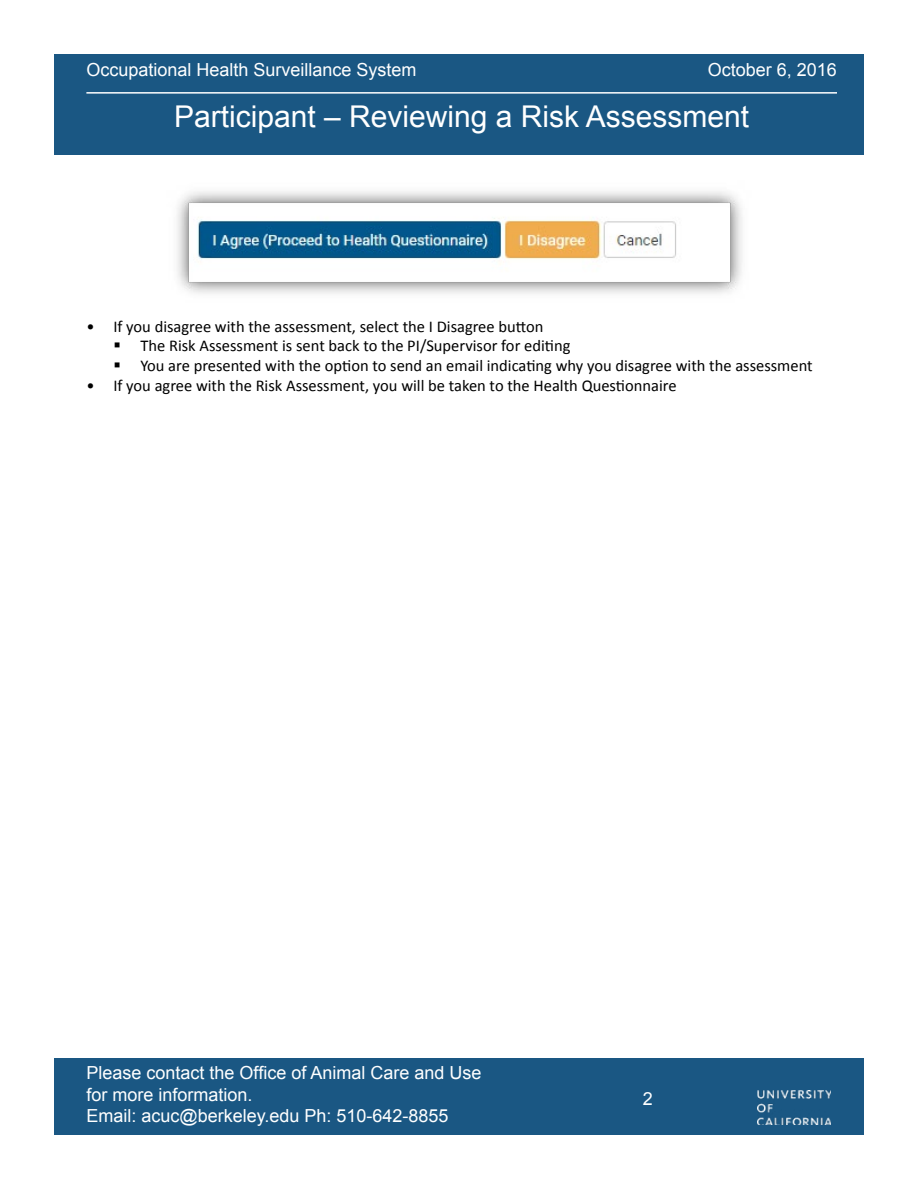
<style>
.page{position:relative;width:918px;height:1188px;background:#fff}
.page>*{position:absolute;margin:0;border:0;box-sizing:border-box;transform-origin:0 0}
.t1{font:30px "Arial";color:#fff}
.t2{font:18px/21.6px "Arial";color:#fff}
.t3{font:16.5px "Calibri";color:#000}
</style>
<div class="page">
<div style="left:54px;top:54px;width:810px;height:101px;background:#1a5783"></div>
<hr style="left:86px;top:92px;width:751px;height:2px;background:#fff">
<div style="left:54px;top:1058px;width:810px;height:77px;background:#1a5783"></div>
<img style="left:177px;top:191px;width:565px;height:103px">
<img style="left:758px;top:1090px;width:72px;height:34px">
<p class="t2" style="left:86px;top:59px;width:332px">Occupational Health Surveillance System</p>
<p class="t2" style="left:708px;top:59px;width:131px">October 6, 2016</p>
<p class="t1" style="left:174px;top:96px;width:577px">Participant – Reviewing a Risk Assessment</p>
<p class="t3" style="left:86px;top:315px;width:459px">• If you disagree with the assessment, select the I Disagree button</p>
<p class="t3" style="left:140px;top:334px;width:432px">The Risk Assessment is sent back to the PI/Supervisor for editing</p>
<p class="t3" style="left:140px;top:354px;width:674px">You are presented with the option to send an email indicating why you disagree with the assessment</p>
<p class="t3" style="left:86px;top:374px;width:592px">• If you agree with the Risk Assessment, you will be taken to the Health Questionnaire</p>
<p class="t2" style="left:86px;top:1062px;width:397px">Please contact the Office of Animal Care and Use for more information.</p>
<p class="t2" style="left:86px;top:1105px;width:364px">Email: acuc@berkeley.edu Ph: 510-642-8855</p>
<p class="t2" style="left:643px;top:1088px;width:12px">2</p>
</div>
